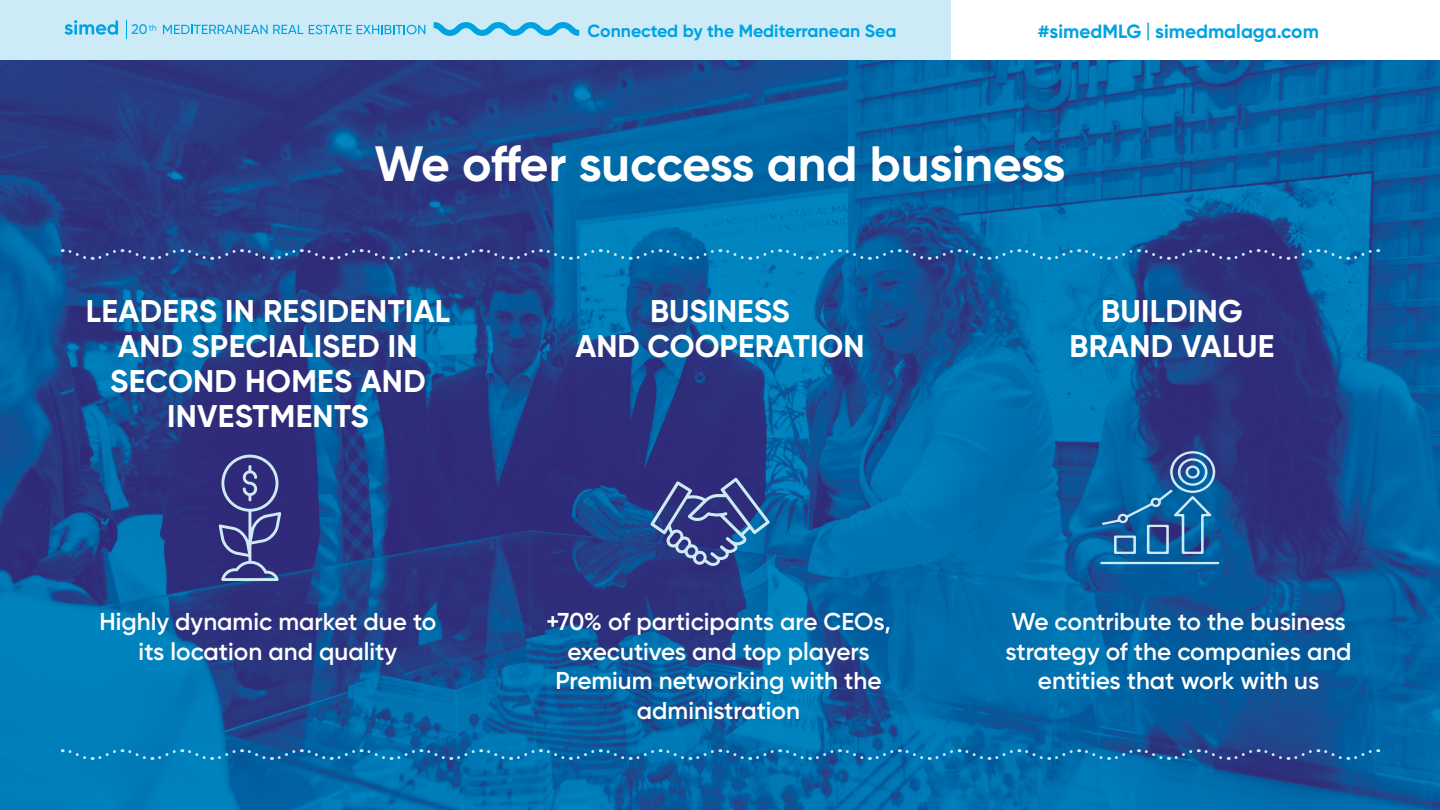
<style>
.page{position:relative;width:1440px;height:810px;background:#fff}
.page>*{position:absolute;margin:0;border:0;box-sizing:border-box;transform-origin:0 0}
.t1{font:700 49.57px "Gilroy";letter-spacing:-.005em;color:#fff}
.t2{font:700 31.35px/34.8px "Gilroy";letter-spacing:.01em;color:#fff;text-align:center}
.t3{font:600 24.38px/29.6px "Gilroy";color:#fff;text-align:center}
.t4{font:700 19.12px "Gilroy";color:#00a3e2}
.t5{font:700 17.62px "Gilroy";color:#00a3e2}
.t6{font:500 13.88px "Gilroy";color:#00a3e2}
.s1{font-family:"Sofia Pro"}
</style>
<div class="page">
<div style="left:0;top:0;width:951px;height:62px;background:#cdeaf7"></div>
<svg style="left:65px;top:20px;width:53px;height:15px"></svg>
<svg style="left:126px;top:20px;width:1px;height:18px"></svg>
<svg style="left:149px;top:25px;width:7px;height:6px"></svg>
<svg style="left:163px;top:25px;width:140px;height:9px"></svg>
<svg style="left:309px;top:22px;width:271px;height:14px"></svg>
<img style="left:0;top:61px;width:1440px;height:749px">
<svg style="left:1100px;top:562px;width:119px;height:2px"></svg>
<svg style="left:1102px;top:451px;width:113px;height:103px"></svg>
<svg style="left:650px;top:478px;width:120px;height:89px"></svg>
<svg style="left:219px;top:455px;width:62px;height:126px"></svg>
<svg style="left:62px;top:248px;width:1317px;height:13px"></svg>
<svg style="left:62px;top:748px;width:1317px;height:14px"></svg>
<p class="t6" style="left:132px;top:21px;width:17px">20</p>
<p class="t5" style="left:588px;top:20px;width:310px">Connected by the Mediterranean Sea</p>
<p class="t4" style="left:1038px;top:20px;width:283px">#simedMLG <span class="s1">|</span> simedmalaga.com</p>
<h1 class="t1" style="left:375px;top:133px;width:692px">We offer success and business</h1>
<p class="t2" style="left:86px;top:294px;width:366px">LEADERS IN RESIDENTIAL<br>AND SPECIALISED IN<br>SECOND HOMES AND<br>INVESTMENTS</p>
<p class="t3" style="left:100px;top:606px;width:338px">Highly dynamic market due to its location and quality</p>
<p class="t2" style="left:575px;top:294px;width:291px">BUSINESS<br>AND COOPERATION</p>
<p class="t3" style="left:546px;top:606px;width:346px">+70% of participants are CEOs, executives and top players<br>Premium networking with the administration</p>
<p class="t2" style="left:1069px;top:294px;width:207px">BUILDING<br>BRAND VALUE</p>
<p class="t3" style="left:1006px;top:606px;width:348px">We contribute to the business strategy of the companies and entities that work with us</p>
</div>
